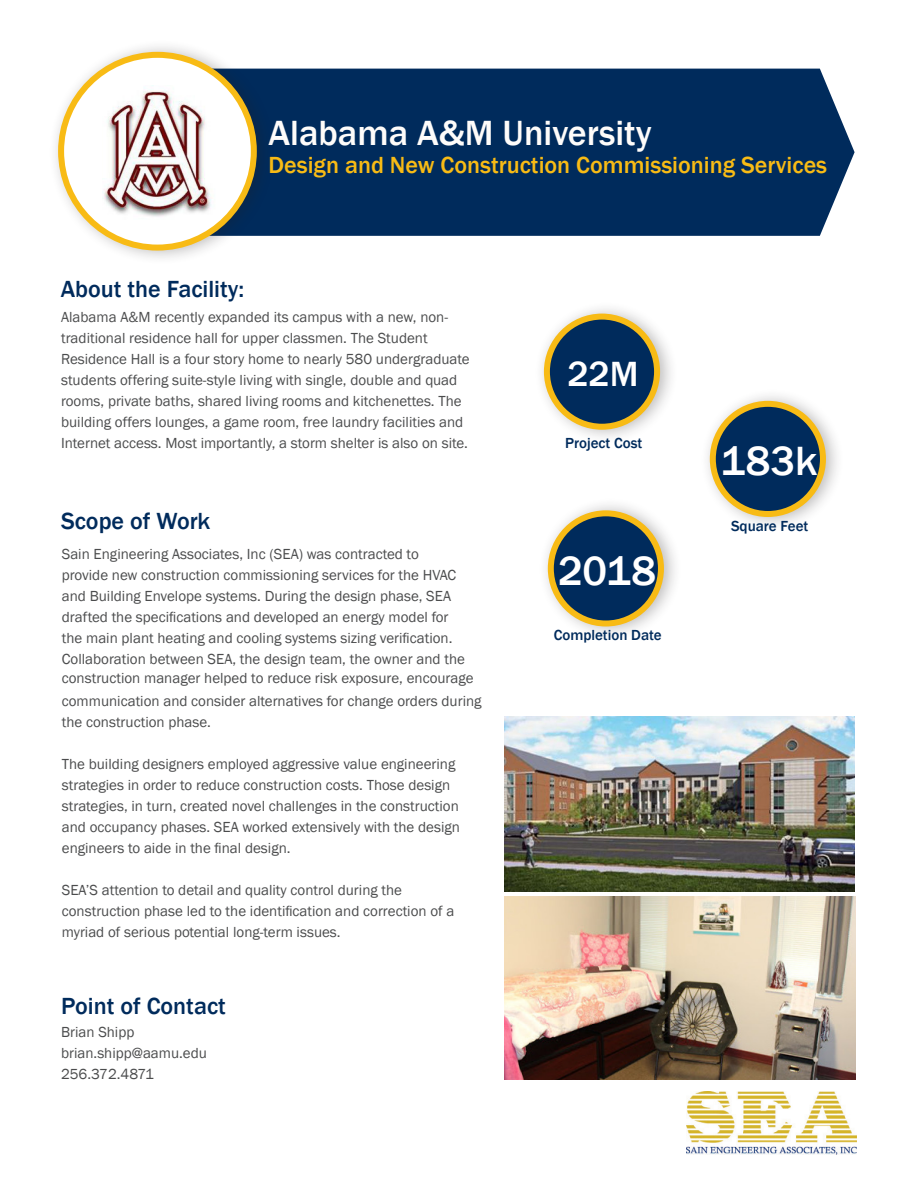
<style>
.page{position:relative;width:918px;height:1188px;background:#fff}
.page>*{position:absolute;margin:0;border:0;box-sizing:border-box;transform-origin:0 0}
.t1{font:500 42px "Franklin Gothic";color:#fff}
.t2{font:500 36px "Franklin Gothic";color:#fefcfa}
.t3{font:500 36px "Franklin Gothic";color:#fff}
.t4{font:500 24px "Franklin Gothic";color:#f8bb15}
.t5{font:500 24px "Franklin Gothic";color:#002b5c}
.t6{font:15px/21px "Franklin Gothic";color:#4b4c4d}
.t7{font:500 15px "Franklin Gothic";color:#002b5c}
.s1{font-family:"Franklin Gothic URW Boo"}
</style>
<div class="page">
<div style="left:275px;top:69px;width:580px;height:167px;background:#002b5c"></div>
<div style="left:48px;top:39px;width:227px;height:226px;background:#231f20;opacity:.3"></div>
<img style="left:61px;top:55px;width:193px;height:193px;border-radius:96px">
<div style="left:58px;top:52px;width:199px;height:199px;border:6px solid #f8bb15;border-radius:50%"></div>
<img style="left:687px;top:1092px;width:170px;height:62px">
<div style="left:534px;top:301px;width:144px;height:143px;background:#231f20;opacity:.3"></div>
<div style="left:547px;top:317px;width:110px;height:110px;background:#002b5c;border-radius:50%"></div>
<div style="left:544px;top:314px;width:116px;height:116px;border:6px solid #f8bb15;border-radius:50%"></div>
<div style="left:700px;top:388px;width:144px;height:144px;background:#231f20;opacity:.3"></div>
<div style="left:713px;top:404px;width:110px;height:110px;background:#002b5c;border-radius:50%"></div>
<div style="left:710px;top:401px;width:116px;height:116px;border:6px solid #f8bb15;border-radius:50%"></div>
<div style="left:538px;top:498px;width:144px;height:143px;background:#231f20;opacity:.3"></div>
<div style="left:551px;top:513px;width:110px;height:110px;background:#002b5c;border-radius:50%"></div>
<div style="left:548px;top:510px;width:116px;height:116px;border:6px solid #f8bb15;border-radius:50%"></div>
<img style="left:504px;top:716px;width:351px;height:176px">
<img style="left:504px;top:897px;width:352px;height:182px">
<p class="t2" style="left:269px;top:110px;width:385px">Alabama A&amp;M University</p>
<p class="t4" style="left:269px;top:151px;width:560px">Design and New Construction Commissioning Services</p>
<p class="t5" style="left:61px;top:275px;width:185px">About the Facility:</p>
<p class="t6" style="left:61px;top:307px;width:410px">Alabama A&amp;M recently expanded its campus with a new, non&shy;traditional residence hall for upper classmen. The Student Residence Hall is a four story home to nearly 580 undergraduate students offering suite-style living with single, double and quad rooms, private baths, shared living rooms and kitchenettes. The building offers lounges, a game room, free laundry facilities and Internet access. Most importantly, a storm shelter is also on site.</p>
<p class="t5" style="left:61px;top:506px;width:151px">Scope of Work</p>
<p class="t6" style="left:62px;top:544px;width:405px">Sain Engineering Associates, Inc (SEA) was contracted to provide new construction commissioning services for the HVAC and Building Envelope systems. During the design phase, SEA drafted the specifications and developed an energy model for the main plant heating and cooling systems sizing verification.<br>Collaboration between SEA, the design team, the owner and the</p>
<p class="t6" style="left:62px;top:666px;width:421px;line-height:23.1px">con<span class="s1">s</span>truction manager helped to reduce risk <span class="s1">exposure</span>, encourage communication and consider alternatives for change orders during</p>
<p class="t6" style="left:62px;top:712px;width:151px">the construction phase.</p>
<p class="t6" style="left:62px;top:754px;width:400px">The building designers employed aggressive value engineering strategies in order to reduce construction costs. Those design strategies, in turn, created novel challenges in the construction and occupancy phases. SEA worked extensively with the design engineers to aide in the final design.</p>
<p class="t6" style="left:62px;top:880px;width:394px">SEA’S attention to detail and quality control during the construction phase led to the identification and correction of a myriad of serious potential long-term issues.</p>
<p class="t5" style="left:61px;top:991px;width:166px">Point of Contact</p>
<p class="t6" style="left:61px;top:1021px;width:147px">Brian Shipp brian.shipp@aamu.edu<br>256.372.4871</p>
<p class="t3" style="left:568px;top:352px;width:73px">22M</p>
<p class="t7" style="left:565px;top:434px;width:79px">Project Cost</p>
<p class="t1" style="left:558px;top:545px;width:99px">2018</p>
<p class="t7" style="left:554px;top:626px;width:109px">Completion Date</p>
<p class="t1" style="left:721px;top:435px;width:98px">183k</p>
<p class="t7" style="left:731px;top:517px;width:79px">Square Feet</p>
</div>
